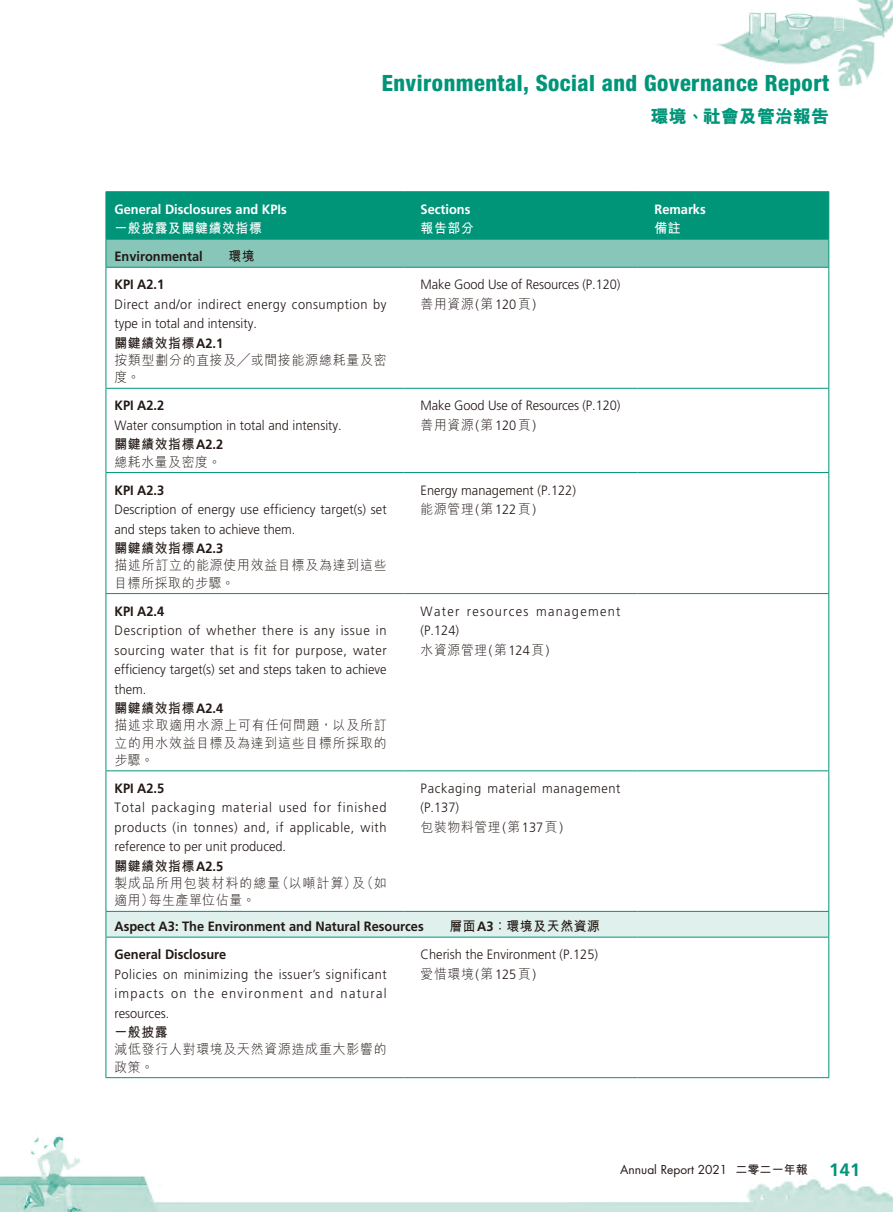
<style>
.page{position:relative;width:893px;height:1212px;background:#fff}
.page>*{position:absolute;margin:0;border:0;box-sizing:border-box;transform-origin:0 0}
.t1{font:800 condensed 22.5px "Helvetica Neue LT Std";letter-spacing:.02em;color:#009579}
.t2{font:800 18px "M Hei HK";color:#009579}
.t3{font:300 13.5px/19.5px "Frutiger LT Std";color:#231916;text-align:justify;scale:.95 1}
.t4{font:300 13.5px/17.2px "M Hei HK";letter-spacing:.065em;color:#231916;scale:.95 1}
.t5{font:700 13.5px "Frutiger LT Std";color:#231916;scale:.95 1}
.t6{font:300 13.5px/19.5px "Frutiger LT Std";letter-spacing:.035em;color:#231916;scale:.95 1}
.t7{font:300 13.5px/17.2px "M Hei HK";letter-spacing:.085em;color:#231916;scale:.95 1}
.t8{font:700 13.5px "Frutiger LT Std";color:#fff;scale:.95 1}
.t9{font:300 13.5px/19.5px "Frutiger LT Std";letter-spacing:.05em;color:#231916;scale:.95 1}
.t10{font:300 13.5px/19.5px "Frutiger LT Std";letter-spacing:.105em;color:#231916;scale:.95 1}
.t11{font:700 13.5px "M Hei HK";letter-spacing:.05em;color:#231916;scale:.95 1}
.t12{font:700 13.5px "M Hei HK";letter-spacing:.05em;color:#fff;scale:.95 1}
.t13{font:12px "Futura Std";color:#231916}
.s1{font-weight:700}
.s2{font-family:"Frutiger LT Std";font-weight:700}
.s3{font-family:"Frutiger LT Std"}
.s4{font-family:"M Hei HK";font-weight:700}
.s5{font-family:"Frutiger LT Std";font-weight:700;font-size:18px;color:#009579}
</style>
<div class="page">
<img style="left:0;top:0;width:893px;height:1212px">
<div style="left:106px;top:911px;width:723px;height:26px;background:#e0f0ec"></div>
<hr style="left:106px;top:191px;width:298px;height:1px;background:#009579">
<hr style="left:404px;top:191px;width:233px;height:1px;background:#009579">
<hr style="left:637px;top:191px;width:192px;height:1px;background:#009579">
<svg style="left:106px;top:192px;width:723px;height:75px;background:#30a690"></svg>
<hr style="left:106px;top:267px;width:298px;height:1px;background:#009579">
<hr style="left:404px;top:267px;width:233px;height:1px;background:#009579">
<hr style="left:637px;top:267px;width:192px;height:1px;background:#009579">
<hr style="left:106px;top:268px;width:1px;height:120px;background:#009579">
<hr style="left:106px;top:389px;width:1px;height:83px;background:#009579">
<hr style="left:106px;top:473px;width:1px;height:120px;background:#009579">
<hr style="left:106px;top:388px;width:298px;height:1px;background:#009579">
<hr style="left:106px;top:472px;width:298px;height:1px;background:#009579">
<hr style="left:404px;top:388px;width:233px;height:1px;background:#009579">
<hr style="left:404px;top:472px;width:233px;height:1px;background:#009579">
<hr style="left:828px;top:268px;width:1px;height:120px;background:#009579">
<hr style="left:828px;top:389px;width:1px;height:83px;background:#009579">
<hr style="left:828px;top:473px;width:1px;height:120px;background:#009579">
<hr style="left:637px;top:388px;width:192px;height:1px;background:#009579">
<hr style="left:637px;top:472px;width:192px;height:1px;background:#009579">
<hr style="left:106px;top:594px;width:1px;height:176px;background:#009579">
<hr style="left:106px;top:593px;width:298px;height:1px;background:#009579">
<hr style="left:404px;top:593px;width:233px;height:1px;background:#009579">
<hr style="left:637px;top:593px;width:192px;height:1px;background:#009579">
<hr style="left:828px;top:594px;width:1px;height:176px;background:#009579">
<hr style="left:106px;top:771px;width:1px;height:140px;background:#009579">
<svg style="left:106px;top:912px;width:1px;height:25px"></svg>
<hr style="left:106px;top:937px;width:1px;height:140px;background:#009579">
<hr style="left:106px;top:770px;width:298px;height:1px;background:#009579">
<hr style="left:106px;top:911px;width:298px;height:1px;background:#009579">
<hr style="left:106px;top:937px;width:298px;height:1px;background:#009579">
<hr style="left:106px;top:1077px;width:298px;height:1px;background:#009579">
<hr style="left:404px;top:770px;width:233px;height:1px;background:#009579">
<hr style="left:404px;top:911px;width:233px;height:1px;background:#009579">
<hr style="left:404px;top:937px;width:233px;height:1px;background:#009579">
<hr style="left:404px;top:1077px;width:233px;height:1px;background:#009579">
<hr style="left:637px;top:770px;width:192px;height:1px;background:#009579">
<hr style="left:828px;top:771px;width:1px;height:140px;background:#009579">
<svg style="left:828px;top:912px;width:1px;height:25px"></svg>
<hr style="left:828px;top:937px;width:1px;height:140px;background:#009579">
<hr style="left:637px;top:911px;width:192px;height:1px;background:#009579">
<hr style="left:637px;top:937px;width:192px;height:1px;background:#009579">
<hr style="left:637px;top:1077px;width:192px;height:1px;background:#009579">
<p class="t8" style="left:114px;top:201px;width:183px">General Disclosures and KPIs</p>
<p class="t12" style="left:114px;top:218px;width:157px">一般披露及關鍵績效指標</p>
<h1 class="t1" style="left:382px;top:69px;width:449px">Environmental, Social and Governance Report</h1>
<h2 class="t2" style="left:651px;top:108px;width:180px">環境、社會及管治報告</h2>
<p class="t8" style="left:421px;top:201px;width:54px">Sections</p>
<p class="t12" style="left:421px;top:218px;width:58px">報告部分</p>
<p class="t8" style="left:654px;top:201px;width:56px">Remarks</p>
<p class="t12" style="left:654px;top:218px;width:29px">備註</p>
<p class="t5" style="left:114px;top:249px;width:95px">Environmental</p>
<p class="t11" style="left:228px;top:246px;width:29px">環境</p>
<p class="t5" style="left:114px;top:277px;width:54px">KPI A2.1</p>
<p class="t6" style="left:114px;top:295px;width:288px">Direct and/or indirect energy consumption by type in total and intensity.</p>
<p class="t4" style="left:114px;top:334px;width:288px"><span class="s1">關鍵績效指標</span><span class="s2">A2.1<br></span>按類型劃分的直接及╱或間接能源總耗量及密度。</p>
<p class="t5" style="left:114px;top:398px;width:54px">KPI A2.2</p>
<p class="t3" style="left:114px;top:416px;width:241px">Water consumption in total and intensity.</p>
<p class="t4" style="left:114px;top:435px;width:116px"><span class="s1">關鍵績效指標</span><span class="s2">A2.2</span>總耗水量及密度。</p>
<p class="t5" style="left:114px;top:482px;width:54px">KPI A2.3</p>
<p class="t3" style="left:114px;top:500px;width:288px">Description of energy use efficiency target(s) set and steps taken to achieve them.</p>
<p class="t4" style="left:114px;top:539px;width:288px"><span class="s1">關鍵績效指標</span><span class="s2">A2.3<br></span>描述所訂立的能源使用效益目標及為達到這些目標所採取的步驟。</p>
<p class="t5" style="left:114px;top:603px;width:54px">KPI A2.4</p>
<p class="t3" style="left:114px;top:621px;width:288px">Description of whether there is any issue in sourcing water that is fit for purpose, water efficiency target(s) set and steps taken to achieve them.</p>
<p class="t4" style="left:114px;top:699px;width:288px"><span class="s1">關鍵績效指標</span><span class="s2">A2.4<br></span>描述求取適用水源上可有任何問題，以及所訂立的用水效益目標及為達到這些目標所採取的步驟。</p>
<p class="t5" style="left:114px;top:780px;width:54px">KPI A2.5</p>
<p class="t3" style="left:114px;top:798px;width:288px">Total packaging material used for finished products (in tonnes) and, if applicable, with reference to per unit produced.</p>
<p class="t7" style="left:114px;top:857px;width:288px"><span class="s1">關鍵績效指標</span><span class="s2">A2.5<br></span>製成品所用包裝材料的總量（以噸計算）及（如適用）每生產單位佔量。</p>
<p class="t3" style="left:421px;top:275px;width:212px">Make Good Use of Resources (P.120)</p>
<p class="t4" style="left:421px;top:295px;width:123px">善用資源<span class="s3">(</span>第<span class="s3">120</span>頁<span class="s3">)</span></p>
<p class="t3" style="left:421px;top:396px;width:212px">Make Good Use of Resources (P.120)</p>
<p class="t4" style="left:421px;top:416px;width:123px">善用資源<span class="s3">(</span>第<span class="s3">120</span>頁<span class="s3">)</span></p>
<p class="t3" style="left:421px;top:480px;width:165px">Energy management (P.122)</p>
<p class="t4" style="left:421px;top:500px;width:123px">能源管理<span class="s3">(</span>第<span class="s3">122</span>頁<span class="s3">)</span></p>
<p class="t10" style="left:421px;top:601px;width:212px">Water resources management (P.124)</p>
<p class="t4" style="left:421px;top:641px;width:137px">水資源管理<span class="s3">(</span>第<span class="s3">124</span>頁<span class="s3">)</span></p>
<p class="t9" style="left:421px;top:778px;width:212px">Packaging material management (P.137)</p>
<p class="t4" style="left:421px;top:818px;width:151px">包裝物料管理<span class="s3">(</span>第<span class="s3">137</span>頁<span class="s3">)</span></p>
<p class="t5" style="left:114px;top:918px;width:327px">Aspect A3: The Environment and Natural Resources</p>
<p class="t11" style="left:449px;top:916px;width:160px">層面<span class="s3">A3</span>：環境及天然資源</p>
<p class="t5" style="left:114px;top:946px;width:119px">General Disclosure</p>
<p class="t3" style="left:114px;top:964px;width:288px">Policies on minimizing the issuer’s significant impacts on the environment and natural resources.</p>
<p class="t11" style="left:114px;top:1022px;width:58px">一般披露</p>
<p class="t4" style="left:114px;top:1040px;width:288px">減低發行人對環境及天然資源造成重大影響的政策。</p>
<p class="t3" style="left:421px;top:945px;width:188px">Cherish the Environment (P.125)</p>
<p class="t4" style="left:421px;top:965px;width:123px">愛惜環境<span class="s3">(</span>第<span class="s3">125</span>頁<span class="s3">)</span></p>
<p class="t13" style="left:620px;top:1162px;width:242px">Annual Report 2021 <span class="s4">二零二一年報</span> <span class="s5">141</span></p>
</div>
